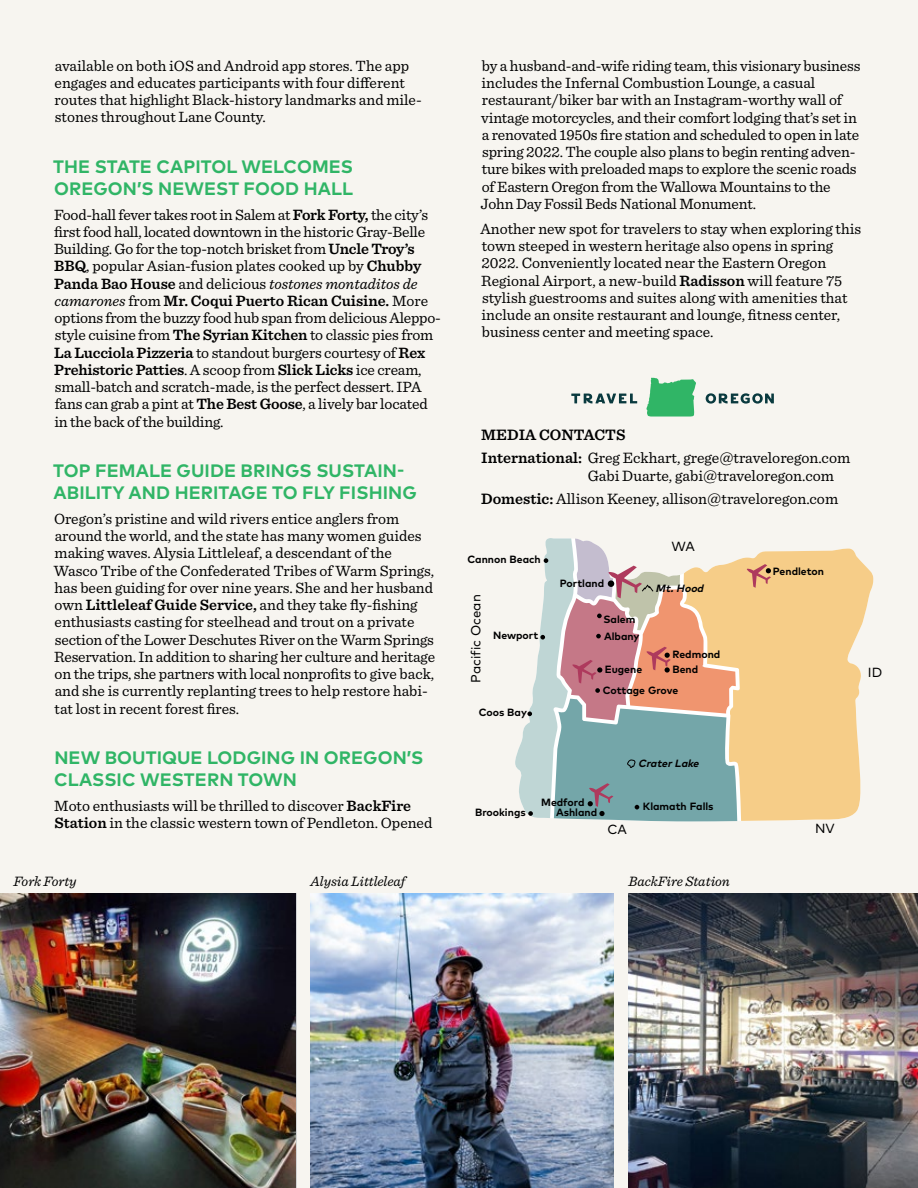
<style>
.page{position:relative;width:918px;height:1188px;background:#f7f5f0}
.page>*{position:absolute;margin:0;border:0;box-sizing:border-box;transform-origin:0 0}
.what_s_new_head{font:700 18px/21.6px "Mark Pro";letter-spacing:.005em;color:#30b566}
.body_copy{font:15.75px "Sentinel";color:#000}
.body_copy-2{font:600 15.75px "Sentinel";color:#000}
.Normal_wrd_3{font:15.6px/17.2px "Sentinel";letter-spacing:-.005em;color:#000}
.body_copy-3{font:italic 14.25px "Sentinel";color:#000}
.dept__head{font:13.2px "Mark Pro";color:#000}
.dept__head-2{font:700 10.5px "Mark Pro";color:#000}
.dept__head-3{font:italic 700 10.5px "Mark Pro";color:#000}
.s1{font-weight:600}
.s2{font-style:italic}
</style>
<div class="page">
<img style="left:0;top:893px;width:296px;height:295px">
<img style="left:310px;top:893px;width:303px;height:295px">
<img style="left:629px;top:893px;width:289px;height:295px">
<svg style="left:571px;top:378px;width:203px;height:39px"></svg>
<svg style="left:737px;top:549px;width:137px;height:272px;background:#f6d295"></svg>
<svg style="left:747px;top:564px;width:24px;height:24px"></svg>
<svg style="left:515px;top:538px;width:222px;height:283px"></svg>
<p class="Normal_wrd_3" style="left:55px;top:56px;width:369px">available on both iOS and Android app stores. The app engages and educates participants with four different routes that highlight Black-history landmarks and mile&shy;stones throughout Lane County.</p>
<p class="what_s_new_head" style="left:53px;top:155px;width:301px">THE STATE CAPITOL WELCOMES<br>OREGON’S NEWEST FOOD HALL</p>
<p class="Normal_wrd_3" style="left:54px;top:205px;width:388px">Food-hall fever takes root in Salem at <span class="s1">Fork Forty,</span> the city’s first food hall, located downtown in the historic Gray-Belle Building. Go for the top-notch brisket from <span class="s1">Uncle Troy’s BBQ</span>, popular Asian-fusion plates cooked up by <span class="s1">Chubby Panda Bao House</span> and delicious <span class="s2">tostones montaditos de camarones</span> from <span class="s1">Mr. Coqui Puerto Rican Cuisine.</span> More options from the buzzy food hub span from delicious Aleppo&shy;style cuisine from <span class="s1">The Syrian Kitchen</span> to classic pies from <span class="s1">La Lucciola Pizzeria</span> to standout burgers courtesy of <span class="s1">Rex Prehistoric Patties</span>. A scoop from <span class="s1">Slick Licks</span> ice cream, small-batch and scratch-made, is the perfect dessert. IPA fans can grab a pint at <span class="s1">The Best Goose</span>, a lively bar located in the back of the building.</p>
<p class="what_s_new_head" style="left:53px;top:459px;width:365px">TOP FEMALE GUIDE BRINGS SUSTAIN-<br>ABILITY AND HERITAGE TO FLY FISHING</p>
<p class="Normal_wrd_3" style="left:54px;top:509px;width:383px">Oregon’s pristine and wild rivers entice anglers from around the world, and the state has many women guides making waves. Alysia Littleleaf, a descendant of the Wasco Tribe of the Confederated Tribes of Warm Springs, has been guiding for over nine years. She and her husband own <span class="s1">Littleleaf Guide Service,</span> and they take fly-fishing enthusiasts casting for steelhead and trout on a private section of the Lower Deschutes River on the Warm Springs Reservation. In addition to sharing her culture and heritage on the trips, she partners with local nonprofits to give back, and she is currently replanting trees to help restore habi&shy;tat lost in recent forest fires.</p>
<p class="what_s_new_head" style="left:54px;top:746px;width:371px">NEW BOUTIQUE LODGING IN OREGON’S<br>CLASSIC WESTERN TOWN</p>
<p class="Normal_wrd_3" style="left:54px;top:796px;width:380px">Moto enthusiasts will be thrilled to discover <span class="s1">BackFire<br>Station</span> in the classic western town of Pendleton. Opened</p>
<p class="Normal_wrd_3" style="left:480px;top:56px;width:382px">by a husband-and-wife riding team, this visionary business includes the Infernal Combustion Lounge, a casual restaurant/biker bar with an Instagram-worthy wall of vintage motorcycles, and their comfort lodging that’s set in a renovated 1950s fire station and scheduled to open in late spring 2022. The couple also plans to begin renting adven&shy;ture bikes with preloaded maps to explore the scenic roads of Eastern Oregon from the Wallowa Mountains to the John Day Fossil Beds National Monument.</p>
<p class="Normal_wrd_3" style="left:480px;top:219px;width:382px">Another new spot for travelers to stay when exploring this town steeped in western heritage also opens in spring 2022. Conveniently located near the Eastern Oregon Regional Airport, a new-build <span class="s1">Radisson</span> will feature 75 stylish guestrooms and suites along with amenities that include an onsite restaurant and lounge, fitness center, business center and meeting space.</p>
<p class="body_copy-2" style="left:481px;top:422px;width:146px">MEDIA CONTACTS</p>
<p class="body_copy" style="left:481px;top:446px;width:371px"><span class="s1">International:</span> Greg Eckhart, grege@traveloregon.com</p>
<p class="body_copy" style="left:588px;top:464px;width:248px">Gabi Duarte, gabi@traveloregon.com</p>
<p class="body_copy" style="left:481px;top:487px;width:359px"><span class="s1">Domestic:</span> Allison Keeney, allison@traveloregon.com</p>
<p class="dept__head-2" style="left:468px;top:551px;width:75px">Cannon Beach</p>
<p class="dept__head-2" style="left:560px;top:575px;width:46px">Portland</p>
<p class="dept__head" style="left:466px;top:683px;width:90px;rotate:-90deg">Pacific Ocean</p>
<p class="dept__head-2" style="left:603px;top:611px;width:33px">Salem</p>
<p class="dept__head-2" style="left:493px;top:628px;width:47px">Newport</p>
<p class="dept__head-2" style="left:604px;top:628px;width:37px">Albany</p>
<p class="dept__head-2" style="left:605px;top:662px;width:39px">Eugene</p>
<p class="dept__head" style="left:672px;top:537px;width:25px">WA</p>
<p class="dept__head-3" style="left:656px;top:580px;width:52px">Mt.Hood</p>
<p class="dept__head-2" style="left:673px;top:647px;width:49px">Redmond</p>
<p class="dept__head-2" style="left:673px;top:662px;width:27px">Bend</p>
<p class="dept__head-2" style="left:479px;top:704px;width:50px">Coos Bay</p>
<p class="dept__head-2" style="left:603px;top:682px;width:77px">Cottage Grove</p>
<p class="dept__head-2" style="left:475px;top:804px;width:52px">Brookings</p>
<p class="dept__head-3" style="left:638px;top:755px;width:65px">CraterLake</p>
<p class="dept__head-2" style="left:541px;top:794px;width:45px">Medford</p>
<p class="dept__head-2" style="left:556px;top:804px;width:43px">Ashland</p>
<p class="dept__head" style="left:607px;top:820px;width:21px">CA</p>
<p class="dept__head-2" style="left:643px;top:799px;width:72px">Klamath Falls</p>
<p class="dept__head-2" style="left:773px;top:563px;width:53px">Pendleton</p>
<p class="dept__head" style="left:815px;top:818px;width:21px">NV</p>
<p class="dept__head" style="left:868px;top:662px;width:16px">ID</p>
<p class="body_copy-3" style="left:14px;top:870px;width:65px">Fork Forty</p>
<p class="body_copy-3" style="left:310px;top:870px;width:97px">Alysia Littleleaf</p>
<p class="body_copy-3" style="left:629px;top:870px;width:103px">BackFire Station</p>
</div>
